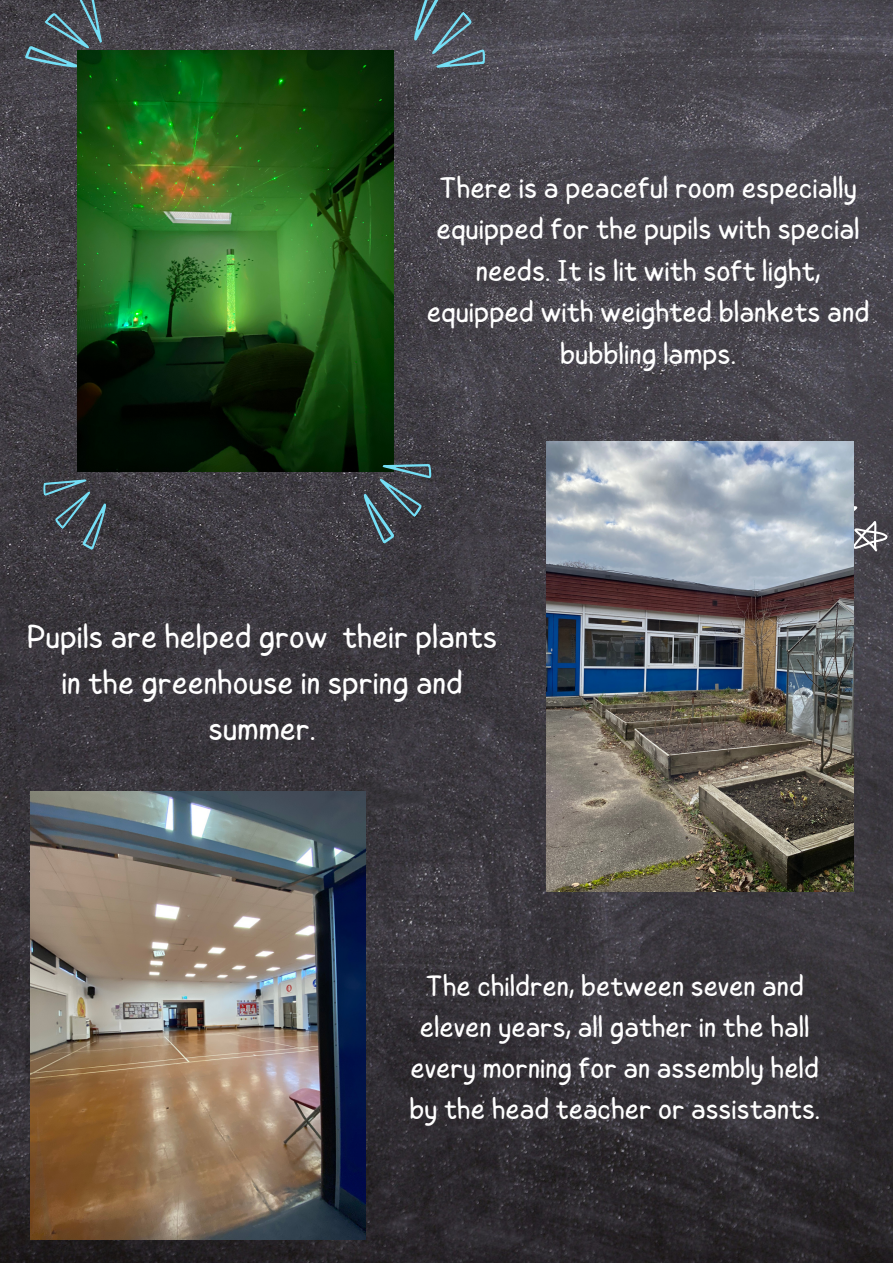
<style>
.page{position:relative;width:893px;height:1263px;background:#fff}
.page>*{position:absolute;margin:0;border:0;box-sizing:border-box;transform-origin:0 0}
.t1{font:300 33px/46.1px "Childos Arabic";color:#fff;text-align:center}
.t2{font:300 29.78px/41.6px "Childos Arabic";color:#fff;text-align:center}
.t3{font:300 29.4px/40.8px "Childos Arabic";color:#fff;text-align:center}
</style>
<div class="page">
<img style="left:0;top:0;width:893px;height:1263px">
<svg style="left:393px;top:0;width:107px;height:89px;background:#4f555e"></svg>
<svg style="left:19px;top:0;width:102px;height:89px;background:#4b535b"></svg>
<svg style="left:853px;top:495px;width:40px;height:60px;background:#615f65"></svg>
<img style="left:77px;top:50px;width:316px;height:422px">
<svg style="left:345px;top:442px;width:101px;height:106px;background:#3a4346"></svg>
<svg style="left:30px;top:460px;width:94px;height:94px;background:#3d4349"></svg>
<img style="left:546px;top:442px;width:307px;height:450px">
<img style="left:30px;top:792px;width:336px;height:448px">
<p class="t2" style="left:427px;top:167px;width:444px">There is a peaceful room especially equipped for the pupils with special needs. It is lit with soft light, equipped with weighted blankets and bubbling lamps.</p>
<p class="t1" style="left:27px;top:614px;width:471px">Pupils are helped grow their plants in the greenhouse in spring and summer.</p>
<p class="t3" style="left:409px;top:966px;width:412px">The children, between seven and eleven years, all gather in the hall every morning for an assembly held by the head teacher or assistants.</p>
</div>
